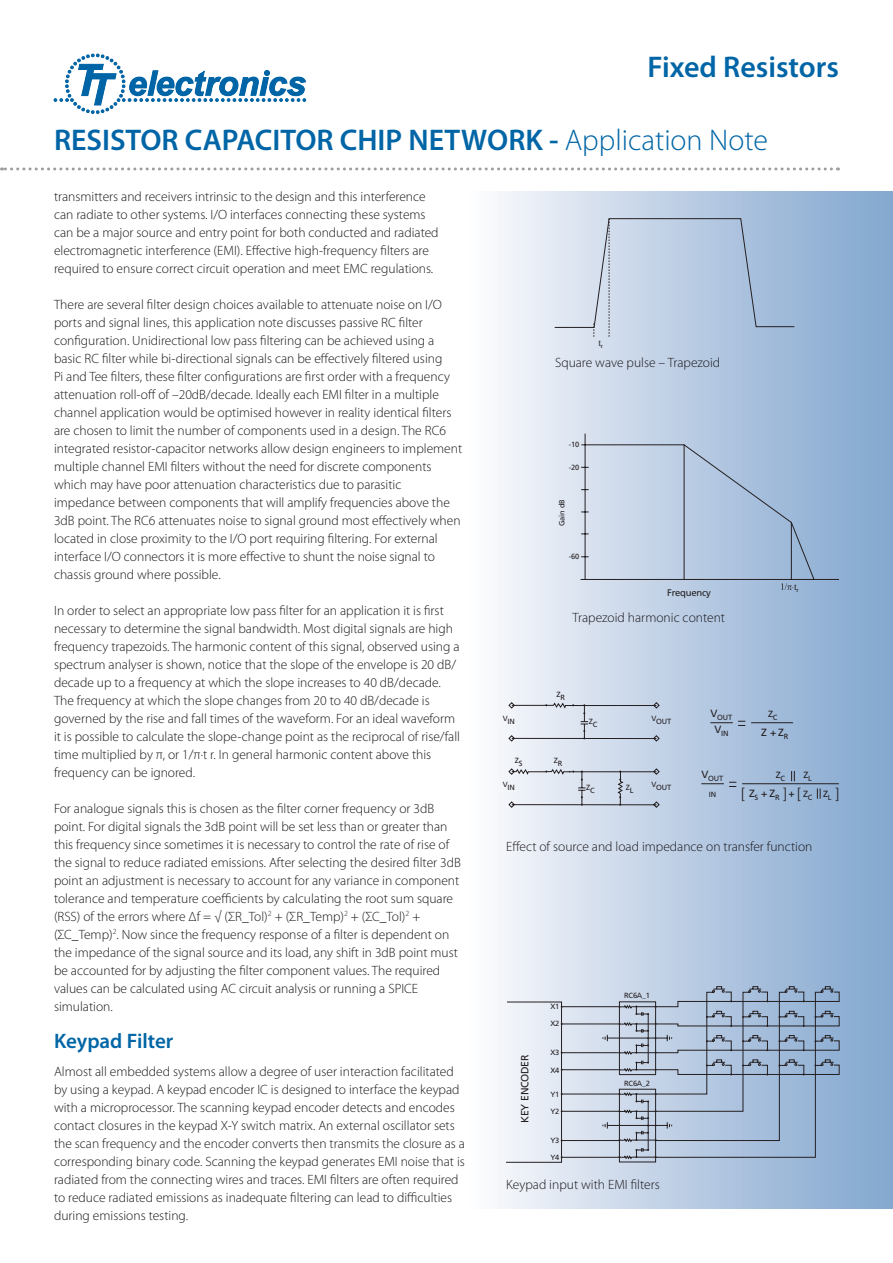
<style>
.page{position:relative;width:893px;height:1263px;background:#fff}
.page>*{position:absolute;margin:0;border:0;box-sizing:border-box;transform-origin:0 0}
.t1{font:600 30px "Myriad Pro";color:#0065a6}
.t2{font:600 21px "Myriad Pro";color:#0065a6}
.t3{font:300 15px "Frutiger";color:#241f21}
.t4{font:300 13.5px/18px "Myriad Pro";color:#1a171b}
.t5{font:10.5px "Frutiger";letter-spacing:-.025em;color:#241f21}
.t6{font:9.45px "Frutiger";letter-spacing:-.025em;color:#241f21}
.t7{font:9.45px "Times New Roman";color:#241f21}
.t8{font:9px "Frutiger";color:#241f21}
.t9{font:7.5px "Frutiger";letter-spacing:-.025em;color:#241f21}
.s1{font-weight:300}
</style>
<div class="page">
<div style="left:465px;top:191px;width:428px;height:1018px;background:linear-gradient(to right,#fdfcfe,#80a4cd)"></div>
<svg style="left:1px;top:167px;width:830px;height:3px"></svg>
<svg style="left:54px;top:54px;width:252px;height:60px"></svg>
<svg style="left:555px;top:218px;width:240px;height:119px;background:#bccce2"></svg>
<svg style="left:580px;top:433px;width:259px;height:157px;background:#b1c4dd"></svg>
<hr style="left:751px;top:722px;width:42px;height:1px;background:#241f21">
<svg style="left:817px;top:788px;width:4px;height:11px"></svg>
<svg style="left:791px;top:771px;width:4px;height:10px"></svg>
<svg style="left:508px;top:702px;width:237px;height:105px;background:#c7d3e3"></svg>
<hr style="left:742px;top:783px;width:97px;height:1px;background:#241f21">
<svg style="left:506px;top:991px;width:333px;height:172px"></svg>
<svg style="left:561px;top:986px;width:273px;height:177px;background:#abbcd2"></svg>
<h1 class="t1" style="left:648px;top:50px;width:193px">Fixed Resistors</h1>
<h1 class="t1" style="left:54px;top:123px;width:715px">RESISTOR CAPACITOR CHIP NETWORK - <span class="s1">Application Note</span></h1>
<p class="t4" style="left:54px;top:187px;width:386px">transmitters and receivers intrinsic to the design and this interference can radiate to other systems. I/O interfaces connecting these systems can be a major source and entry point for both conducted and radiated electromagnetic interference (EMI). Effective high-frequency filters are required to ensure correct circuit operation and meet EMC regulations.</p>
<p class="t4" style="left:54px;top:295px;width:410px">There are several filter design choices available to attenuate noise on I/O ports and signal lines, this application note discusses passive RC filter configuration. Unidirectional low pass filtering can be achieved using a basic RC filter while bi-directional signals can be effectively filtered using<br>Pi and Tee filters, these filter configurations are first order with a frequency attenuation roll-off of –20dB/decade. Ideally each EMI filter in a multiple channel application would be optimised however in reality identical filters are chosen to limit the number of components used in a design. The RC6 integrated resistor-capacitor networks allow design engineers to implement multiple channel EMI filters without the need for discrete components which may have poor attenuation characteristics due to parasitic impedance between components that will amplify frequencies above the 3dB point. The RC6 attenuates noise to signal ground most effectively when located in close proximity to the I/O port requiring filtering. For external interface I/O connectors it is more effective to shunt the noise signal to chassis ground where possible.</p>
<p class="t4" style="left:54px;top:601px;width:408px">In order to select an appropriate low pass filter for an application it is first necessary to determine the signal bandwidth. Most digital signals are high frequency trapezoids. The harmonic content of this signal, observed using a spectrum analyser is shown, notice that the slope of the envelope is 20 dB/ decade up to a frequency at which the slope increases to 40 dB/decade.<br>The frequency at which the slope changes from 20 to 40 dB/decade is governed by the rise and fall times of the waveform. For an ideal waveform it is possible to calculate the slope-change point as the reciprocal of rise/fall time multiplied by π, or 1/π·t r. In general harmonic content above this frequency can be ignored.</p>
<p class="t4" style="left:54px;top:799px;width:408px">For analogue signals this is chosen as the filter corner frequency or 3dB point. For digital signals the 3dB point will be set less than or greater than this frequency since sometimes it is necessary to control the rate of rise of the signal to reduce radiated emissions. After selecting the desired filter 3dB point an adjustment is necessary to account for any variance in component tolerance and temperature coefficients by calculating the root sum square (RSS) of the errors where Δf = √ (ΣR_Tol)<sup>2</sup> + (ΣR_Temp)<sup>2</sup> + (ΣC_Tol)<sup>2</sup> + (ΣC_Temp)<sup>2</sup>. Now since the frequency response of a filter is dependent on the impedance of the signal source and its load, any shift in 3dB point must be accounted for by adjusting the filter component values. The required values can be calculated using AC circuit analysis or running a SPICE simulation.</p>
<h2 class="t2" style="left:54px;top:1029px;width:121px">Keypad Filter</h2>
<p class="t4" style="left:54px;top:1063px;width:412px">Almost all embedded systems allow a degree of user interaction facilitated by using a keypad. A keypad encoder IC is designed to interface the keypad with a microprocessor. The scanning keypad encoder detects and encodes contact closures in the keypad X-Y switch matrix. An external oscillator sets the scan frequency and the encoder converts then transmits the closure as a corresponding binary code. Scanning the keypad generates EMI noise that is radiated from the connecting wires and traces. EMI filters are often required to reduce radiated emissions as inadequate filtering can lead to difficulties during emissions testing.</p>
<p class="t7" style="left:598px;top:337px;width:6px">t<sub>r</sub></p>
<p class="t4" style="left:555px;top:353px;width:167px">Square wave pulse – Trapezoid</p>
<p class="t9" style="left:569px;top:440px;width:12px">-10</p>
<p class="t9" style="left:569px;top:463px;width:12px">-20</p>
<p class="t9" style="left:558px;top:526px;width:28px;rotate:-90deg">Gain dB</p>
<p class="t9" style="left:569px;top:552px;width:12px">-60</p>
<p class="t6" style="left:667px;top:587px;width:45px">Frequency</p>
<p class="t4" style="left:572px;top:608px;width:154px">Trapezoid harmonic content</p>
<p class="t7" style="left:792px;top:579px;width:8px">.t<sub>r</sub></p>
<p class="t9" style="left:557px;top:692px;width:10px">ZR</p>
<p class="t9" style="left:503px;top:717px;width:14px">VIN</p>
<p class="t9" style="left:651px;top:717px;width:21px">VOUT</p>
<p class="t9" style="left:589px;top:718px;width:10px">ZC</p>
<p class="t9" style="left:515px;top:758px;width:9px">ZS</p>
<p class="t9" style="left:554px;top:758px;width:10px">ZR</p>
<p class="t9" style="left:503px;top:783px;width:14px">VIN</p>
<p class="t9" style="left:651px;top:783px;width:21px">VOUT</p>
<p class="t9" style="left:586px;top:784px;width:10px">ZC</p>
<p class="t9" style="left:626px;top:784px;width:9px">ZL</p>
<p class="t9" style="left:710px;top:713px;width:23px"><sup>V</sup>OUT</p>
<p class="t9" style="left:714px;top:729px;width:16px"><sup>V</sup>IN</p>
<p class="t8" style="left:768px;top:708px;width:11px">Z<sub>C</sub></p>
<p class="t5" style="left:761px;top:726px;width:29px">Z + Z<sub>R</sub></p>
<p class="t9" style="left:701px;top:774px;width:23px"><sup>V</sup>OUT</p>
<p class="t9" style="left:709px;top:790px;width:9px">IN</p>
<p class="t8" style="left:776px;top:769px;width:11px">Z<sub>C</sub></p>
<p class="t8" style="left:803px;top:769px;width:10px">Z<sub>L</sub></p>
<p class="t5" style="left:749px;top:787px;width:32px">Z<sub>S</sub> + Z<sub>R</sub></p>
<p class="t8" style="left:803px;top:789px;width:26px">Z<sub>C</sub> Z</p>
<p class="t3" style="left:741px;top:785px;width:6px">[</p>
<p class="t3" style="left:783px;top:785px;width:20px">] [</p>
<p class="t3" style="left:835px;top:785px;width:6px">]</p>
<p class="t5" style="left:788px;top:787px;width:8px">+</p>
<p class="t9" style="left:828px;top:793px;width:5px">L</p>
<p class="t4" style="left:506px;top:838px;width:308px">Effect of source and load impedance on transfer function</p>
<p class="t5" style="left:519px;top:1123px;width:70px;rotate:-90deg">KEY ENCODER</p>
<p class="t9" style="left:550px;top:1002px;width:10px">X1</p>
<p class="t9" style="left:550px;top:1019px;width:10px">X2</p>
<p class="t9" style="left:550px;top:1048px;width:10px">X3</p>
<p class="t9" style="left:550px;top:1065px;width:10px">X4</p>
<p class="t9" style="left:550px;top:1089px;width:10px">Y1</p>
<p class="t9" style="left:550px;top:1107px;width:10px">Y2</p>
<p class="t9" style="left:550px;top:1136px;width:10px">Y3</p>
<p class="t9" style="left:550px;top:1153px;width:10px">Y4</p>
<p class="t9" style="left:624px;top:991px;width:27px">RC6A_1</p>
<p class="t9" style="left:624px;top:1079px;width:27px">RC6A_2</p>
<p class="t4" style="left:506px;top:1175px;width:155px">Keypad input with EMI filters</p>
</div>
